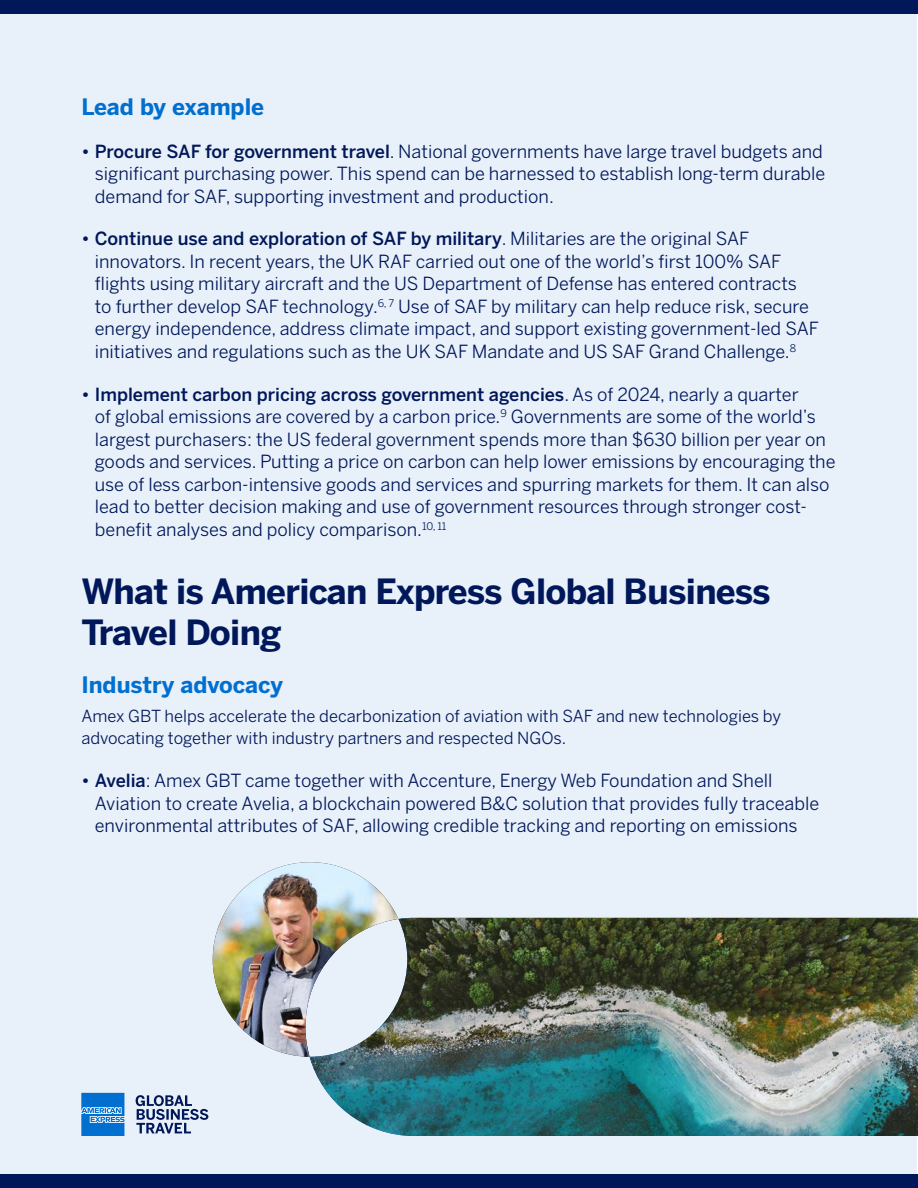
<style>
.page{position:relative;width:918px;height:1188px;background:#fff}
.page>*{position:absolute;margin:0;border:0;box-sizing:border-box;transform-origin:0 0}
.Main_Title{font:700 34.5px/41.4px "Benton Sans";letter-spacing:-.02em;color:#00175a}
.Small_Title{font:700 22.5px "Benton Sans";color:#006fcf}
.t1{font:18px/22.5px "Benton Sans";color:#00175a}
.main_copy{font:16.5px/22.5px "Benton Sans";color:#00175a}
.s1{font-weight:500}
</style>
<div class="page">
<div style="left:1px;top:1px;width:916px;height:1186px;background:#e8f0f9"></div>
<div style="left:0;top:1174px;width:918px;height:14px;background:#00175a"></div>
<div style="left:0;top:0;width:918px;height:14px;background:#00175a"></div>
<svg style="left:81px;top:1093px;width:44px;height:43px;background:#2785d6"></svg>
<svg style="left:136px;top:1095px;width:72px;height:38px"></svg>
<img style="left:213px;top:862px;width:185px;height:195px">
<img style="left:310px;top:918px;width:608px;height:218px">
<p class="Small_Title" style="left:81px;top:93px;width:184px">Lead by example</p>
<p class="t1" style="left:95px;top:140px;width:732px;text-indent:-14px"><span class="s1">• Procure SAF for government travel</span>. National governments have large travel budgets and significant purchasing power. This spend can be harnessed to establish long-term durable demand for SAF, supporting investment and production.</p>
<p class="t1" style="left:95px;top:227px;width:726px;text-indent:-13px"><span class="s1">• Continue use and exploration of SAF by military</span>. Militaries are the original SAF innovators. In recent years, the UK RAF carried out one of the world’s first 100% SAF flights using military aircraft and the US Department of Defense has entered contracts<br>to further develop SAF technology.<sup>6,</sup> <sup>7</sup> Use of SAF by military can help reduce risk, secure energy independence, address climate impact, and support existing government-led SAF initiatives and regulations such as the UK SAF Mandate and US SAF Grand Challenge.<sup>8</sup></p>
<p class="t1" style="left:95px;top:383px;width:742px;text-indent:-14px"><span class="s1">• Implement carbon pricing across government agencies</span>. As of 2024, nearly a quarter<br>of global emissions are covered by a carbon price.<sup>9</sup> Governments are some of the world’s largest purchasers: the US federal government spends more than $630 billion per year on goods and services. Putting a price on carbon can help lower emissions by encouraging the use of less carbon-intensive goods and services and spurring markets for them. It can also lead to better decision making and use of government resources through stronger cost&shy;benefit analyses and policy comparison.<sup>10,</sup> <sup>11</sup></p>
<p class="Main_Title" style="left:81px;top:571px;width:691px">What is American Express Global Business<br>Travel Doing</p>
<p class="Small_Title" style="left:81px;top:670px;width:203px">Industry advocacy</p>
<p class="main_copy" style="left:81px;top:705px;width:701px">Amex GBT helps accelerate the decarbonization of aviation with SAF and new technologies by advocating together with industry partners and respected NGOs.</p>
<p class="t1" style="left:95px;top:769px;width:726px;text-indent:-14px"><span class="s1">• Avelia</span>: Amex GBT came together with Accenture, Energy Web Foundation and Shell<br>Aviation to create Avelia, a blockchain powered B&amp;C solution that provides fully traceable environmental attributes of SAF, allowing credible tracking and reporting on emissions</p>
</div>
